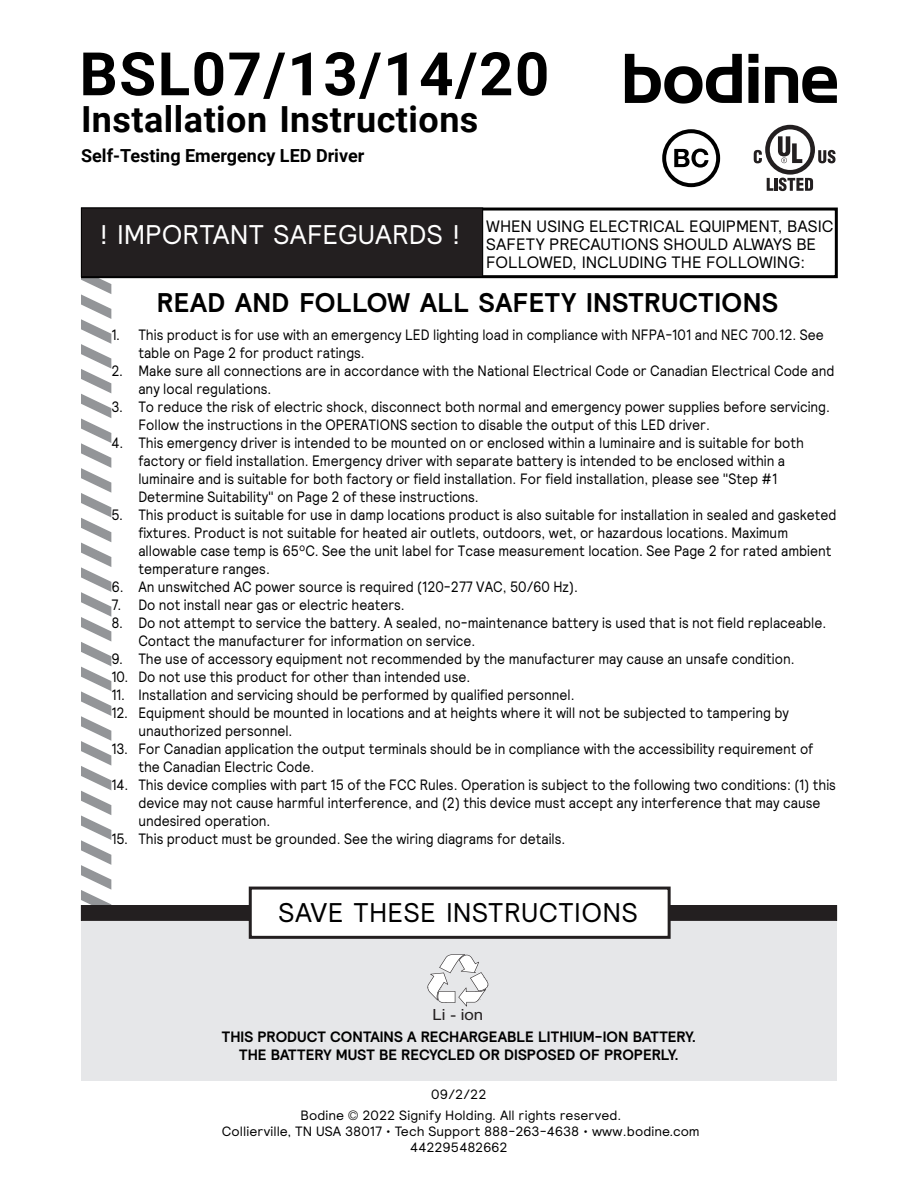
<style>
.page{position:relative;width:918px;height:1188px;background:#fff}
.page>*{position:absolute;margin:0;border:0;box-sizing:border-box;transform-origin:0 0}
.MODEL{font:700 60px "Roboto";letter-spacing:.025em;color:#000}
.Installation_Instruc{font:700 36px "Roboto";letter-spacing:.015em;color:#000}
.t1{font:700 27px "Signify Relative";letter-spacing:.015em;color:#000}
.t2{font:27px "Signify Relative";letter-spacing:.015em;color:#000}
.Important_SafeGuar{font:27px "Signify Relative";letter-spacing:.005em;color:#fff}
.Model{font:700 18px "Roboto";color:#000}
.Warning{font:16.5px "Signify Relative";color:#000}
.t3{font:15.45px "Arial";color:#231f20;scale:1.1 1}
.t4{font:15px/18px "Signify Relative";color:#000;scale:.9 1}
.Recycle_-_Battery{font:700 15px "Signify Relative";color:#000}
.Address{font:13.5px "Signify Relative";letter-spacing:.005em;color:#000}
</style>
<div class="page">
<svg style="left:81px;top:278px;width:30px;height:627px"></svg>
<div style="left:81px;top:905px;width:756px;height:176px;background:#e6e7e9"></div>
<div style="left:250px;top:888px;width:419px;height:49px;background:#fff"></div>
<div style="left:249px;top:887px;width:422px;height:52px;border:3px solid #231f20"></div>
<div style="left:669px;top:906px;width:168px;height:14px;background:#231f20"></div>
<div style="left:668px;top:905px;width:169px;height:16px;border:1px solid #231f20"></div>
<svg style="left:428px;top:954px;width:60px;height:52px"></svg>
<div style="left:81px;top:208px;width:757px;height:70px;background:#fff;border:3px solid #000"></div>
<div style="left:81px;top:208px;width:402px;height:69px;background:#231f20"></div>
<div style="left:81px;top:208px;width:402px;height:69px;border:1px solid #000"></div>
<div style="left:662px;top:129px;width:58px;height:58px;border:4px solid #000;border-radius:50%"></div>
<svg style="left:674px;top:149px;width:34px;height:19px"></svg>
<svg style="left:754px;top:125px;width:82px;height:66px"></svg>
<div style="left:81px;top:906px;width:168px;height:14px;background:#231f20"></div>
<div style="left:81px;top:905px;width:169px;height:16px;border:1px solid #231f20"></div>
<svg style="left:625px;top:54px;width:212px;height:50px"></svg>
<p class="MODEL" style="left:80px;top:32px;width:471px">BSL07/13/14/20</p>
<p class="Installation_Instruc" style="left:81px;top:94px;width:399px">Installation Instructions</p>
<p class="Model" style="left:81px;top:143px;width:285px">Self-Testing Emergency LED Driver</p>
<p class="Important_SafeGuar" style="left:100px;top:217px;width:362px">! IMPORTANT SAFEGUARDS !</p>
<p class="Warning" style="left:486px;top:215px;width:349px">WHEN USING ELECTRICAL EQUIPMENT, BASIC</p>
<p class="Warning" style="left:486px;top:233px;width:332px">SAFETY PRECAUTIONS SHOULD ALWAYS BE</p>
<p class="Warning" style="left:486px;top:251px;width:320px">FOLLOWED, INCLUDING THE FOLLOWING:</p>
<p class="t1" style="left:157px;top:284px;width:623px">READ AND FOLLOW ALL SAFETY INSTRUCTIONS</p>
<p class="t4" style="left:138px;top:325px;width:763px;text-indent:-27px">1. This product is for use with an emergency LED lighting load in compliance with NFPA-101 and NEC 700.12. See table on Page 2 for product ratings.</p>
<p class="t4" style="left:138px;top:361px;width:775px;text-indent:-27px">2. Make sure all connections are in accordance with the National Electrical Code or Canadian Electrical Code and any local regulations.</p>
<p class="t4" style="left:138px;top:397px;width:770px;text-indent:-27px">3. To reduce the risk of electric shock, disconnect both normal and emergency power supplies before servicing.<br>Follow the instructions in the OPERATIONS section to disable the output of this LED driver.</p>
<p class="t4" style="left:138px;top:433px;width:741px;text-indent:-27px">4. This emergency driver is intended to be mounted on or enclosed within a luminaire and is suitable for both factory or field installation. Emergency driver with separate battery is intended to be enclosed within a luminaire and is suitable for both factory or field installation. For field installation, please see "Step #1<br>Determine Suitability" on Page 2 of these instructions.</p>
<p class="t4" style="left:138px;top:505px;width:777px;text-indent:-27px">5. This product is suitable for use in damp locations product is also suitable for installation in sealed and gasketed fixtures. Product is not suitable for heated air outlets, outdoors, wet, or hazardous locations. Maximum allowable case temp is 65ºC. See the unit label for Tcase measurement location. See Page 2 for rated ambient temperature ranges.</p>
<p class="t4" style="left:111px;top:577px;width:520px">6. An unswitched AC power source is required (120-277 VAC, 50/60 Hz).</p>
<p class="t4" style="left:111px;top:595px;width:328px">7. Do not install near gas or electric heaters.</p>
<p class="t4" style="left:138px;top:613px;width:766px;text-indent:-27px">8. Do not attempt to service the battery. A sealed, no-maintenance battery is used that is not field replaceable.<br>Contact the manufacturer for information on service.</p>
<p class="t4" style="left:111px;top:649px;width:761px">9. The use of accessory equipment not recommended by the manufacturer may cause an unsafe condition.</p>
<p class="t4" style="left:111px;top:667px;width:400px">10. Do not use this product for other than intended use.</p>
<p class="t4" style="left:111px;top:685px;width:516px">11. Installation and servicing should be performed by qualified personnel.</p>
<p class="t4" style="left:138px;top:703px;width:724px;text-indent:-27px">12. Equipment should be mounted in locations and at heights where it will not be subjected to tampering by unauthorized personnel.</p>
<p class="t4" style="left:138px;top:739px;width:751px;text-indent:-27px">13. For Canadian application the output terminals should be in compliance with the accessibility requirement of the Canadian Electric Code.</p>
<p class="t4" style="left:138px;top:775px;width:777px;text-indent:-27px">14. This device complies with part 15 of the FCC Rules. Operation is subject to the following two conditions: (1) this device may not cause harmful interference, and (2) this device must accept any interference that may cause undesired operation.</p>
<p class="t4" style="left:111px;top:829px;width:506px">15. This product must be grounded. See the wiring diagrams for details.</p>
<p class="t2" style="left:279px;top:895px;width:361px">SAVE THESE INSTRUCTIONS</p>
<p class="t3" style="left:432px;top:1006px;width:48px">Li - ion</p>
<p class="Recycle_-_Battery" style="left:222px;top:1027px;width:476px">THIS PRODUCT CONTAINS A RECHARGEABLE LITHIUM-ION BATTERY.</p>
<p class="Recycle_-_Battery" style="left:239px;top:1045px;width:441px">THE BATTERY MUST BE RECYCLED OR DISPOSED OF PROPERLY.</p>
<p class="Address" style="left:431px;top:1086px;width:57px">09/2/22</p>
<p class="Address" style="left:300px;top:1106px;width:322px">Bodine © 2022 Signify Holding. All rights reserved.</p>
<p class="Address" style="left:222px;top:1122px;width:479px">Collierville, TN USA 38017 • Tech Support 888-263-4638 • www.bodine.com</p>
<p class="Address" style="left:410px;top:1139px;width:99px">442295482662</p>
</div>
